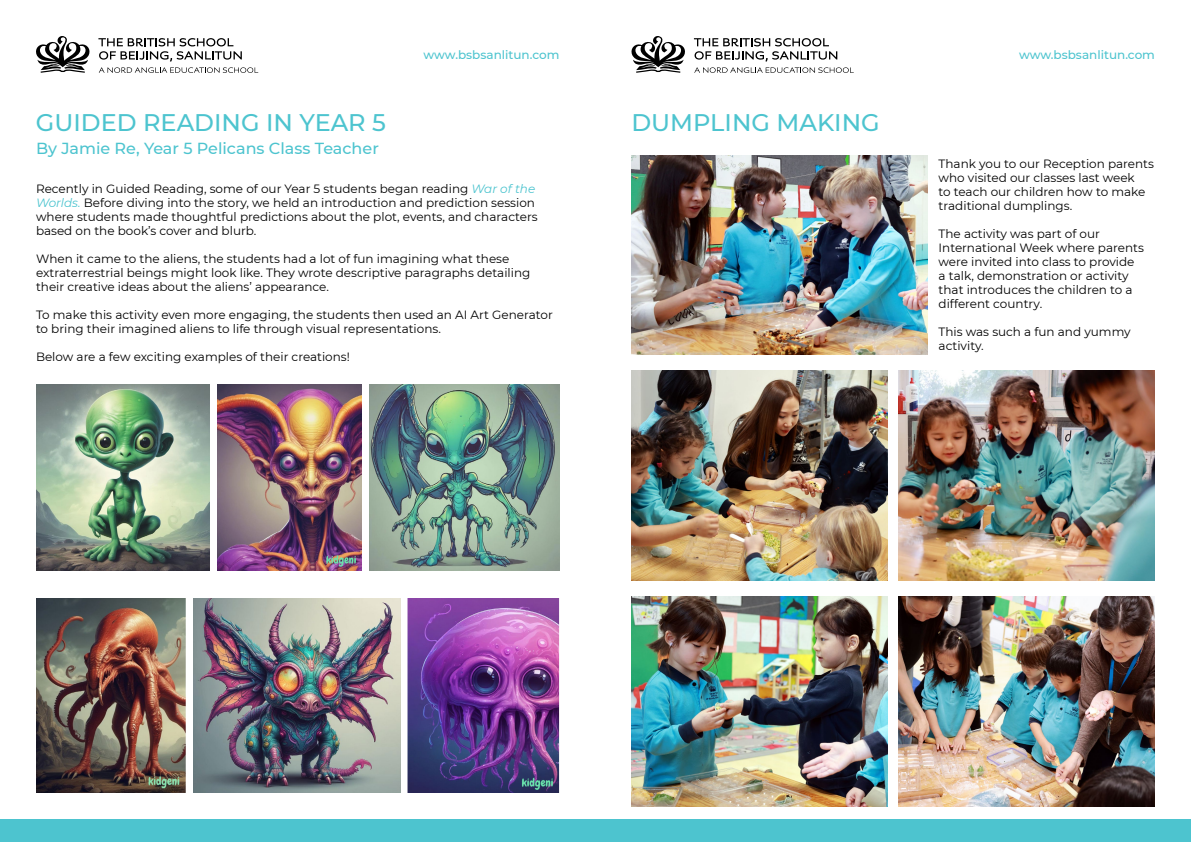
<style>
.page{position:relative;width:1191px;height:842px;background:#fff}
.page>*{position:absolute;margin:0;border:0;box-sizing:border-box;transform-origin:0 0}
.t1{font:500 24px "Montserrat";color:#4dc4cf}
.t2{font:500 16px "Montserrat";color:#4dc4cf}
.t3{font:12px/14px "Montserrat";color:#000}
.t4{font:500 12px "Montserrat";color:#4dc4cf}
.s1{font-style:italic;color:#4dc4cf}
</style>
<div class="page">
<svg style="left:36px;top:36px;width:54px;height:37px"></svg>
<svg style="left:98px;top:38px;width:160px;height:35px"></svg>
<div style="left:0;top:819px;width:595px;height:23px;background:#4dc4cf"></div>
<svg style="left:631px;top:36px;width:54px;height:37px"></svg>
<svg style="left:694px;top:38px;width:159px;height:35px"></svg>
<div style="left:595px;top:819px;width:596px;height:23px;background:#4dc4cf"></div>
<img style="left:369px;top:384px;width:190px;height:186px">
<img style="left:193px;top:598px;width:207px;height:194px">
<img style="left:407px;top:598px;width:152px;height:194px">
<img style="left:37px;top:598px;width:149px;height:194px">
<img style="left:36px;top:384px;width:174px;height:186px">
<img style="left:217px;top:384px;width:144px;height:186px">
<img style="left:631px;top:155px;width:296px;height:199px">
<img style="left:631px;top:371px;width:256px;height:209px">
<img style="left:899px;top:371px;width:256px;height:210px">
<img style="left:631px;top:596px;width:256px;height:210px">
<img style="left:899px;top:596px;width:256px;height:210px">
<p class="t4" style="left:423px;top:47px;width:137px">www.bsbsanlitun.com</p>
<p class="t4" style="left:1019px;top:47px;width:137px">www.bsbsanlitun.com</p>
<h1 class="t1" style="left:36px;top:106px;width:351px">GUIDED READING IN YEAR 5</h1>
<h2 class="t2" style="left:36px;top:137px;width:344px">By Jamie Re, Year 5 Pelicans Class Teacher</h2>
<p class="t3" style="left:36px;top:181px;width:503px">Recently in Guided Reading, some of our Year 5 students began reading <span class="s1">War of the Worlds.</span> Before diving into the story, we held an introduction and prediction session where students made thoughtful predictions about the plot, events, and characters based on the book’s cover and blurb.</p>
<p class="t3" style="left:36px;top:251px;width:496px">When it came to the aliens, the students had a lot of fun imagining what these extraterrestrial beings might look like. They wrote descriptive paragraphs detailing their creative ideas about the aliens’ appearance.</p>
<p class="t3" style="left:36px;top:307px;width:518px">To make this activity even more engaging, the students then used an AI Art Generator to bring their imagined aliens to life through visual representations.</p>
<p class="t3" style="left:36px;top:349px;width:315px">Below are a few exciting examples of their creations!</p>
<h1 class="t1" style="left:631px;top:106px;width:250px">DUMPLING MAKING</h1>
<p class="t3" style="left:938px;top:156px;width:217px">Thank you to our Reception parents who visited our classes last week<br>to teach our children how to make traditional dumplings.</p>
<p class="t3" style="left:938px;top:226px;width:207px">The activity was part of our<br>International Week where parents were invited into class to provide a talk, demonstration or activity that introduces the children to a different country.</p>
<p class="t3" style="left:938px;top:324px;width:194px">This was such a fun and yummy activity.</p>
</div>
